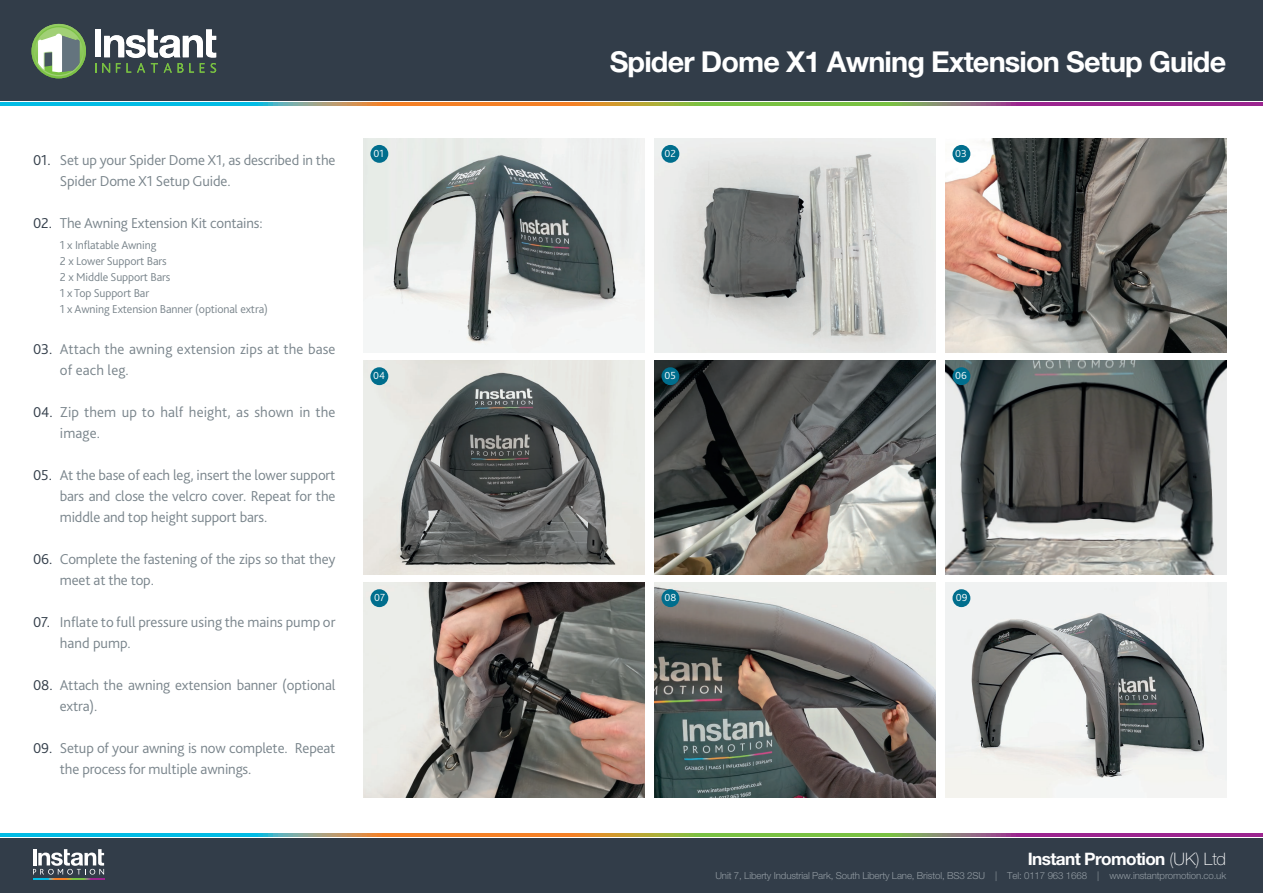
<style>
.page{position:relative;width:1263px;height:893px;background:#fff}
.page>*{position:absolute;margin:0;border:0;box-sizing:border-box;transform-origin:0 0}
.t1{font:700 28.8px "Helvetica Neue LT Std";letter-spacing:-.03em;color:#fff}
.t2{font:700 17.25px "Helvetica Neue LT Std";letter-spacing:-.035em;color:#fff}
.t3{font:300 15px/21px "Bliss 2";letter-spacing:-.01em;color:#79848b}
.t4{font:300 15px "Bliss 2";color:#323d49}
.t5{font:300 12px/15.9px "Bliss 2";letter-spacing:-.01em;color:#79848b}
.t6{font:300 10.8px "Bliss 2";color:#fff}
.t7{font:300 9.75px "Helvetica Neue LT Std";letter-spacing:-.015em;color:#939ca3}
.s1{font-weight:100}
</style>
<div class="page">
<div style="left:0;top:838px;width:1263px;height:55px;background:#323d49"></div>
<svg style="left:33px;top:878px;width:71px;height:2px"></svg>
<svg style="left:33px;top:849px;width:71px;height:26px"></svg>
<svg style="left:0;top:833px;width:1263px;height:3px"></svg>
<img style="left:945px;top:583px;width:281px;height:214px">
<img style="left:654px;top:583px;width:281px;height:214px">
<img style="left:363px;top:583px;width:281px;height:214px">
<img style="left:945px;top:360px;width:281px;height:215px">
<img style="left:654px;top:360px;width:281px;height:215px">
<img style="left:363px;top:360px;width:281px;height:215px">
<img style="left:945px;top:138px;width:281px;height:215px">
<img style="left:654px;top:138px;width:281px;height:215px">
<img style="left:363px;top:138px;width:281px;height:215px">
<div style="left:370px;top:145px;width:18px;height:18px;background:#006e8d;border-radius:50%"></div>
<div style="left:661px;top:145px;width:18px;height:18px;background:#006e8d;border-radius:50%"></div>
<div style="left:952px;top:145px;width:18px;height:18px;background:#006e8d;border-radius:50%"></div>
<div style="left:370px;top:367px;width:18px;height:18px;background:#006e8d;border-radius:50%"></div>
<div style="left:661px;top:367px;width:18px;height:18px;background:#006e8d;border-radius:50%"></div>
<div style="left:952px;top:367px;width:18px;height:18px;background:#006e8d;border-radius:50%"></div>
<div style="left:370px;top:589px;width:18px;height:18px;background:#006e8d;border-radius:50%"></div>
<div style="left:661px;top:589px;width:18px;height:18px;background:#006e8d;border-radius:50%"></div>
<div style="left:952px;top:589px;width:18px;height:18px;background:#006e8d;border-radius:50%"></div>
<div style="left:0;top:0;width:1263px;height:101px;background:#323d49"></div>
<svg style="left:0;top:103px;width:1263px;height:3px"></svg>
<div style="left:95px;top:29px;width:6px;height:28px;background:#fff"></div>
<svg style="left:102px;top:29px;width:114px;height:44px"></svg>
<svg style="left:32px;top:24px;width:54px;height:54px"></svg>
<svg style="left:34px;top:26px;width:50px;height:50px"></svg>
<svg style="left:35px;top:27px;width:48px;height:48px"></svg>
<svg style="left:38px;top:34px;width:41px;height:38px"></svg>
<p class="t4" style="left:33px;top:150px;width:19px">01.</p>
<p class="t4" style="left:33px;top:213px;width:21px">02.</p>
<p class="t3" style="left:60px;top:149px;width:277px">Set up your Spider Dome X1, as described in the<br>Spider Dome X1 Setup Guide.</p>
<p class="t3" style="left:60px;top:212px;width:204px">The Awning Extension Kit contains:</p>
<p class="t5" style="left:60px;top:237px;width:210px">1 x Inflatable Awning<br>2 x Lower Support Bars<br>2 x Middle Support Bars<br>1 x Top Support Bar<br>1 x Awning Extension Banner (optional extra)</p>
<p class="t4" style="left:33px;top:339px;width:21px">03.</p>
<p class="t4" style="left:33px;top:402px;width:21px">04.</p>
<p class="t4" style="left:33px;top:465px;width:21px">05.</p>
<p class="t4" style="left:33px;top:549px;width:21px">06.</p>
<p class="t4" style="left:33px;top:612px;width:18px">07.</p>
<p class="t4" style="left:33px;top:675px;width:21px">08.</p>
<p class="t4" style="left:33px;top:738px;width:21px">09.</p>
<p class="t3" style="left:60px;top:338px;width:277px">Attach the awning extension zips at the base of each leg.</p>
<p class="t3" style="left:60px;top:401px;width:277px">Zip them up to half height, as shown in the image.</p>
<p class="t3" style="left:60px;top:464px;width:277px;text-align:justify">At the base of each leg, insert the lower support bars and close the velcro cover. Repeat for the middle and top height support bars.</p>
<p class="t3" style="left:60px;top:548px;width:277px">Complete the fastening of the zips so that they meet at the top.</p>
<p class="t3" style="left:60px;top:611px;width:277px">Inflate to full pressure using the mains pump or hand pump.</p>
<p class="t3" style="left:60px;top:674px;width:277px">Attach the awning extension banner (optional extra).</p>
<p class="t3" style="left:60px;top:737px;width:277px">Setup of your awning is now complete. Repeat the process for multiple awnings.</p>
<h1 class="t1" style="left:610px;top:44px;width:618px">Spider Dome X1 Awning Extension Setup Guide</h1>
<p class="t6" style="left:373px;top:147px;width:12px">01</p>
<p class="t6" style="left:664px;top:147px;width:13px">02</p>
<p class="t6" style="left:955px;top:147px;width:13px">03</p>
<p class="t6" style="left:373px;top:369px;width:13px">04</p>
<p class="t6" style="left:664px;top:369px;width:13px">05</p>
<p class="t6" style="left:955px;top:369px;width:13px">06</p>
<p class="t6" style="left:374px;top:591px;width:12px">07</p>
<p class="t6" style="left:664px;top:591px;width:13px">08</p>
<p class="t6" style="left:956px;top:591px;width:13px">09</p>
<p class="t2" style="left:1028px;top:848px;width:200px">Instant Promotion <span class="s1">(UK) Ltd</span></p>
<p class="t7" style="left:715px;top:869px;width:512px">Unit 7, Liberty Industrial Park, South Liberty Lane, Bristol, BS3 2SU | Tel: 0117 963 1668 | www.instantpromotion.co.uk</p>
</div>
